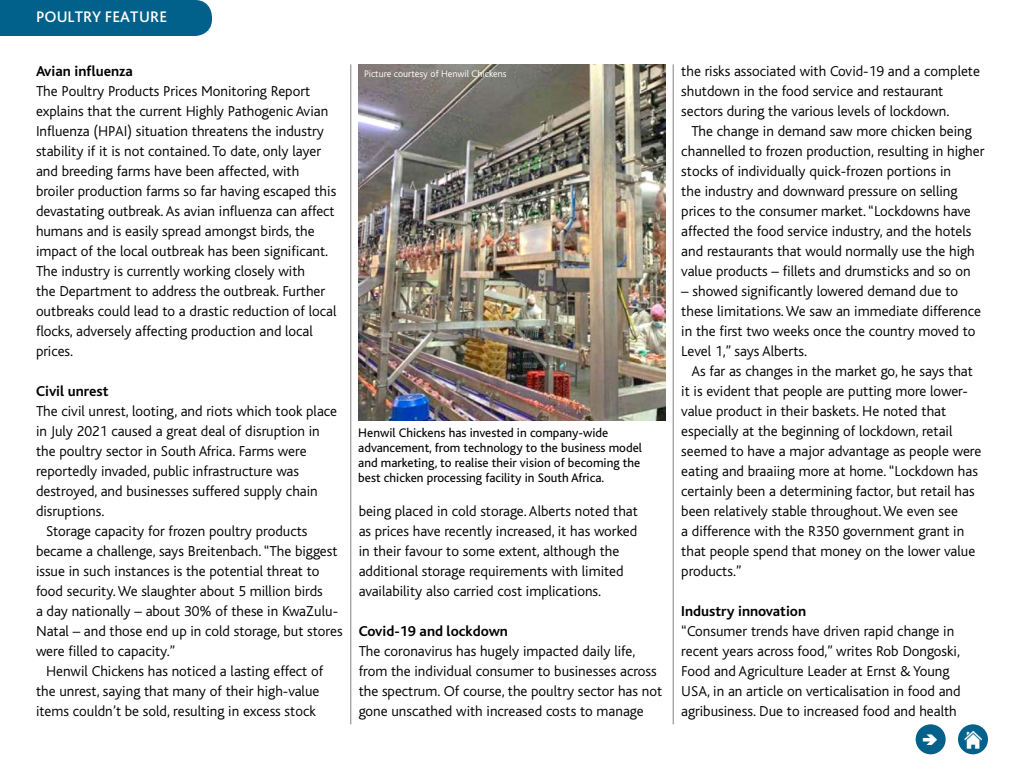
<style>
.page{position:relative;width:1024px;height:768px;background:#fff}
.page>*{position:absolute;margin:0;border:0;box-sizing:border-box;transform-origin:0 0}
.t1{font:500 16px "Bliss Pro";color:#fff}
.t2{font:300 15px/20px "Bliss";color:#000}
.t3{font:700 15px "Bliss";color:#000}
.t4{font:13px/15px "Bliss";color:#000}
.t5{font:300 10px "Bliss";color:#fff}
</style>
<div class="page">
<div style="left:916px;top:724px;width:30px;height:30px;background:#02618a;border-radius:50%"></div>
<div style="left:958px;top:724px;width:30px;height:30px;background:#02618a;border-radius:50%"></div>
<img style="left:964px;top:730px;width:18px;height:18px">
<div style="left:0;top:0;width:212px;height:36px;background:#02618a"></div>
<hr style="left:673px;top:64px;width:1px;height:660px;background:#808285">
<hr style="left:351px;top:64px;width:1px;height:660px;background:#808285">
<img style="left:359px;top:64px;width:307px;height:357px">
<p class="t1" style="left:36px;top:6px;width:133px">POULTRY FEATURE</p>
<p class="t3" style="left:36px;top:63px;width:98px">Avian influenza</p>
<p class="t2" style="left:36px;top:81px;width:302px">The Poultry Products Prices Monitoring Report explains that the current Highly Pathogenic Avian Influenza (HPAI) situation threatens the industry stability if it is not contained. To date, only layer and breeding farms have been affected, with broiler production farms so far having escaped this devastating outbreak. As avian influenza can affect humans and is easily spread amongst birds, the impact of the local outbreak has been significant.<br>The industry is currently working closely with<br>the Department to address the outbreak. Further outbreaks could lead to a drastic reduction of local flocks, adversely affecting production and local prices.</p>
<p class="t3" style="left:36px;top:383px;width:74px">Civil unrest</p>
<p class="t2" style="left:36px;top:401px;width:303px">The civil unrest, looting, and riots which took place</p>
<p class="t2" style="left:36px;top:421px;width:285px">in July 2021 caused a great deal of disruption in</p>
<p class="t2" style="left:36px;top:441px;width:272px">the poultry sector in South Africa. Farms were</p>
<p class="t2" style="left:36px;top:461px;width:264px">reportedly invaded, public infrastructure was</p>
<p class="t2" style="left:36px;top:481px;width:283px">destroyed, and businesses suffered supply chain</p>
<p class="t2" style="left:36px;top:501px;width:70px">disruptions.</p>
<p class="t2" style="left:46px;top:521px;width:263px">Storage capacity for frozen poultry products</p>
<p class="t2" style="left:36px;top:541px;width:303px">became a challenge, says Breitenbach. “The biggest</p>
<p class="t2" style="left:36px;top:561px;width:285px">issue in such instances is the potential threat to</p>
<p class="t2" style="left:36px;top:581px;width:288px">food security. We slaughter about 5 million birds</p>
<p class="t2" style="left:36px;top:601px;width:304px">a day nationally – about 30% of these in KwaZulu-</p>
<p class="t2" style="left:36px;top:621px;width:308px">Natal – and those end up in cold storage, but stores</p>
<p class="t2" style="left:36px;top:641px;width:141px">were filled to capacity.”</p>
<p class="t2" style="left:46px;top:661px;width:279px">Henwil Chickens has noticed a lasting effect of</p>
<p class="t2" style="left:36px;top:681px;width:285px">the unrest, saying that many of their high-value</p>
<p class="t2" style="left:36px;top:701px;width:281px">items couldn’t be sold, resulting in excess stock</p>
<p class="t5" style="left:364px;top:68px;width:144px">Picture courtesy of Henwil Chickens</p>
<p class="t4" style="left:358px;top:425px;width:285px">Henwil Chickens has invested in company-wide advancement, from technology to the business model and marketing, to realise their vision of becoming the best chicken processing facility in South Africa.</p>
<p class="t2" style="left:359px;top:501px;width:281px">being placed in cold storage. Alberts noted that as prices have recently increased, it has worked in their favour to some extent, although the additional storage requirements with limited availability also carried cost implications.</p>
<p class="t3" style="left:359px;top:623px;width:151px">Covid-19 and lockdown</p>
<p class="t2" style="left:359px;top:641px;width:305px">The coronavirus has hugely impacted daily life, from the individual consumer to businesses across the spectrum. Of course, the poultry sector has not gone unscathed with increased costs to manage</p>
<p class="t2" style="left:681px;top:61px;width:300px">the risks associated with Covid-19 and a complete shutdown in the food service and restaurant sectors during the various levels of lockdown.</p>
<p class="t2" style="left:681px;top:121px;width:305px;text-indent:10px">The change in demand saw more chicken being channelled to frozen production, resulting in higher stocks of individually quick-frozen portions in<br>the industry and downward pressure on selling prices to the consumer market. “Lockdowns have affected the food service industry, and the hotels and restaurants that would normally use the high value products – fillets and drumsticks and so on</p>
<p class="t2" style="left:681px;top:281px;width:301px">– showed significantly lowered demand due to these limitations. We saw an immediate difference in the first two weeks once the country moved to Level 1,” says Alberts.</p>
<p class="t2" style="left:681px;top:361px;width:302px;text-indent:10px">As far as changes in the market go, he says that it is evident that people are putting more lower&shy;value product in their baskets. He noted that especially at the beginning of lockdown, retail seemed to have a major advantage as people were eating and braaiing more at home. “Lockdown has certainly been a determining factor, but retail has been relatively stable throughout. We even see<br>a difference with the R350 government grant in that people spend that money on the lower value products.”</p>
<p class="t3" style="left:681px;top:603px;width:126px">Industry innovation</p>
<p class="t2" style="left:681px;top:621px;width:281px">“Consumer trends have driven rapid change in recent years across food,” writes Rob Dongoski, Food and Agriculture Leader at Ernst &amp; Young USA, in an article on verticalisation in food and agribusiness. Due to increased food and health</p>
</div>
